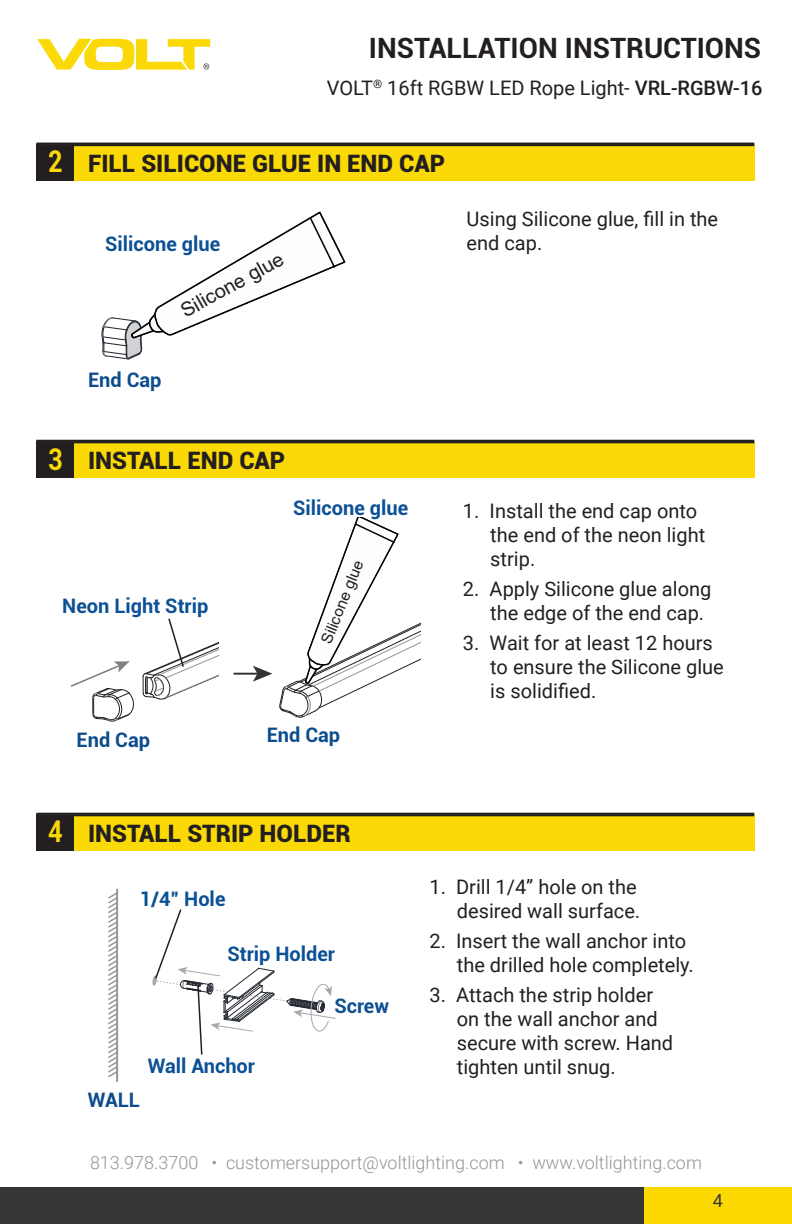
<style>
.page{position:relative;width:792px;height:1224px;background:#fff}
.page>*{position:absolute;margin:0;border:0;box-sizing:border-box;transform-origin:0 0}
.spec_numbers{font:700 30px "Roboto";color:#fad906;scale:.84 1}
.t1{font:700 28px "Roboto";color:#231f20}
.Heading_Text{font:900 24px "Roboto";color:#231f20}
.t2{font:20px/24px "Roboto";color:#231f20}
.t3{font:700 20px "Roboto";color:#0c5095}
.t4{font:700 20px "Roboto";color:#0b4d8c}
.t5{font:20px "Arial";color:#231f20}
.copyright{font:300 18px "Roboto";color:#939598}
.t6{font:18px "Roboto";color:#363636}
.t7{font:15.6px "Arial";color:#231f20}
.s1{font-weight:500}
</style>
<div class="page">
<svg style="left:71px;top:661px;width:63px;height:61px"></svg>
<svg style="left:279px;top:517px;width:142px;height:201px"></svg>
<hr style="left:234px;top:673px;width:24px;height:2px;background:#333334">
<svg style="left:253px;top:666px;width:19px;height:16px"></svg>
<hr style="left:116px;top:890px;width:2px;height:191px;background:#939598">
<svg style="left:108px;top:891px;width:11px;height:187px"></svg>
<div style="left:43px;top:144px;width:711px;height:37px;background:#fad906"></div>
<div style="left:36px;top:144px;width:38px;height:37px;background:#231f20"></div>
<div style="left:36px;top:143px;width:718px;height:3px;border:2px solid #231f20"></div>
<svg style="left:37px;top:39px;width:173px;height:30px"></svg>
<div style="left:0;top:1188px;width:644px;height:36px;background:#363636"></div>
<div style="left:644px;top:1188px;width:148px;height:36px;background:#fcd900"></div>
<svg style="left:101px;top:211px;width:245px;height:149px"></svg>
<div style="left:105px;top:233px;width:136px;height:20px;background:#fff"></div>
<div style="left:43px;top:442px;width:711px;height:36px;background:#fad906"></div>
<div style="left:43px;top:814px;width:711px;height:37px;background:#fad906"></div>
<div style="left:36px;top:442px;width:38px;height:36px;background:#231f20"></div>
<div style="left:36px;top:814px;width:38px;height:37px;background:#231f20"></div>
<div style="left:36px;top:440px;width:718px;height:3px;border:2px solid #231f20"></div>
<div style="left:36px;top:813px;width:718px;height:3px;border:2px solid #231f20"></div>
<svg style="left:142px;top:618px;width:76px;height:82px"></svg>
<svg style="left:152px;top:909px;width:184px;height:146px"></svg>
<p class="t1" style="left:369px;top:28px;width:394px">INSTALLATION INSTRUCTIONS</p>
<p class="t2" style="left:327px;top:75px;width:437px">VOLT<sup>®</sup> 16ft RGBW LED Rope Light- <span class="s1">VRL-RGBW-16</span></p>
<p class="spec_numbers" style="left:48px;top:141px;width:19px">2</p>
<p class="Heading_Text" style="left:88px;top:146px;width:359px">FILL SILICONE GLUE IN END CAP</p>
<p class="t3" style="left:105px;top:229px;width:117px">Silicone glue</p>
<p class="t5" style="left:176px;top:300px;width:115px;rotate:-29deg">Silicone glue</p>
<p class="t4" style="left:88px;top:366px;width:75px">End Cap</p>
<p class="t2" style="left:467px;top:206px;width:253px">Using Silicone glue, fill in the end cap.</p>
<p class="spec_numbers" style="left:48px;top:438px;width:19px">3</p>
<p class="Heading_Text" style="left:88px;top:444px;width:199px">INSTALL END CAP</p>
<p class="t3" style="left:293px;top:494px;width:117px">Silicone glue</p>
<p class="t3" style="left:62px;top:592px;width:148px">Neon Light Strip</p>
<p class="t7" style="left:316px;top:639px;width:90px;rotate:-68deg">Silicone glue</p>
<p class="t4" style="left:77px;top:725px;width:75px">End Cap</p>
<p class="t4" style="left:267px;top:721px;width:75px">End Cap</p>
<p class="t2" style="left:490px;top:498px;width:216px;text-indent:-27px">1. Install the end cap onto the end of the neon light strip.</p>
<p class="t2" style="left:490px;top:576px;width:223px;text-indent:-27px">2. Apply Silicone glue along the edge of the end cap.</p>
<p class="t2" style="left:490px;top:630px;width:235px;text-indent:-27px">3. Wait for at least 12 hours to ensure the Silicone glue is solidified.</p>
<p class="spec_numbers" style="left:48px;top:811px;width:19px">4</p>
<p class="Heading_Text" style="left:88px;top:816px;width:264px">INSTALL STRIP HOLDER</p>
<p class="t3" style="left:140px;top:885px;width:87px">1/4” Hole</p>
<p class="t3" style="left:228px;top:940px;width:109px">Strip Holder</p>
<p class="t4" style="left:88px;top:1086px;width:54px">WALL</p>
<p class="t3" style="left:148px;top:1052px;width:109px">Wall Anchor</p>
<p class="t3" style="left:334px;top:991px;width:56px">Screw</p>
<p class="t2" style="left:429px;top:874px;width:212px;text-align:right">1. Drill 1/4” hole on the desired wall surface.</p>
<p class="t2" style="left:457px;top:928px;width:239px;text-indent:-27px">2. Insert the wall anchor into the drilled hole completely.</p>
<p class="t2" style="left:457px;top:982px;width:218px;text-indent:-27px">3. Attach the strip holder on the wall anchor and secure with screw. Hand tighten until snug.</p>
<p class="copyright" style="left:90px;top:1150px;width:613px">813.978.3700 • customersupport@voltlighting.com • www.voltlighting.com</p>
<p class="t6" style="left:713px;top:1188px;width:12px">4</p>
</div>
